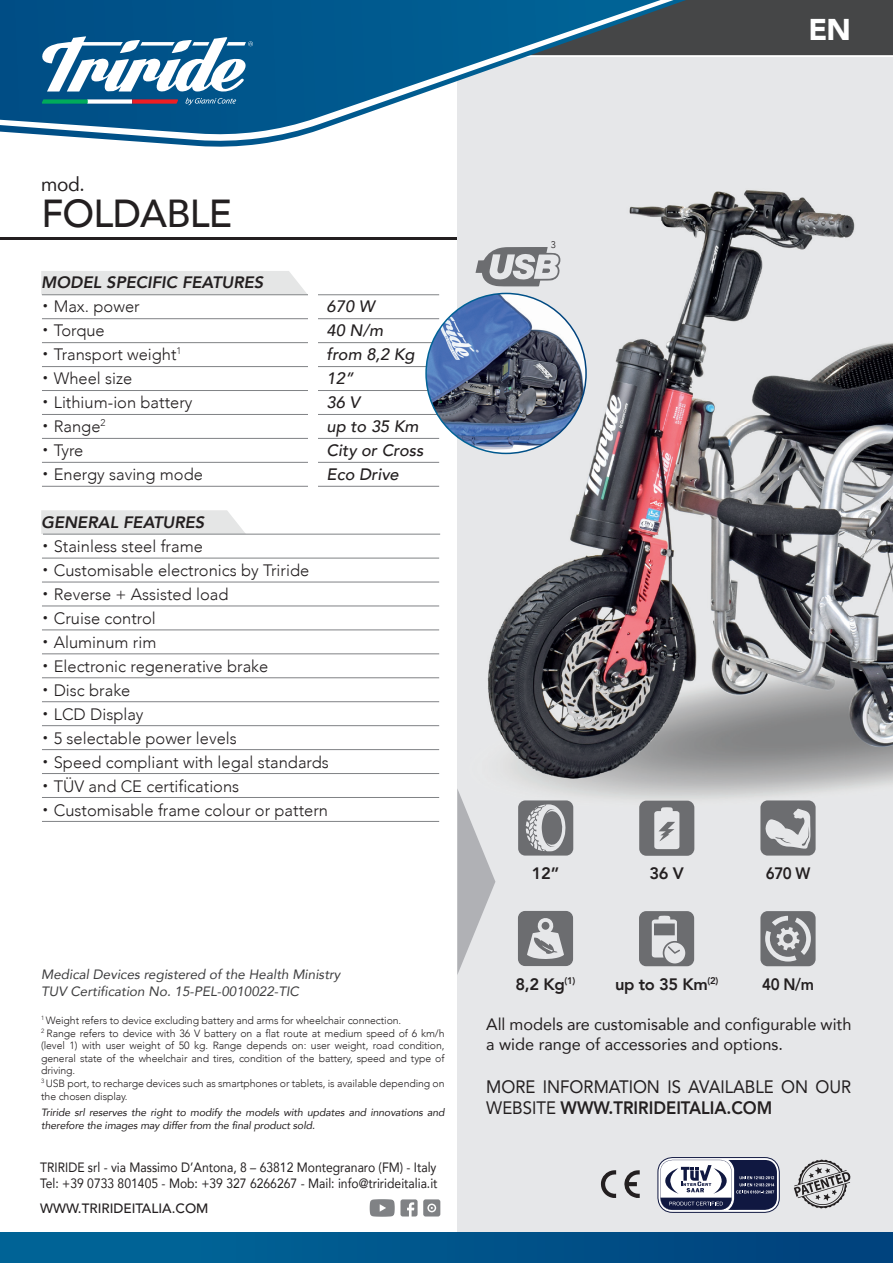
<style>
.page{position:relative;width:893px;height:1263px;background:#fff}
.page>*{position:absolute;margin:0;border:0;box-sizing:border-box;transform-origin:0 0}
.t1{font:500 39px "Avenir";letter-spacing:-.02em;color:#231f20}
.t2{font:900 30px "Avenir";color:#fff}
.t3{font:19.5px "Avenir";color:#231f20}
.t4{font:18px/21.6px "Avenir";color:#231f20;scale:.93 1}
.t5{font:300 16.5px/24px "Avenir";color:#231f20}
.t6{font:16.5px/19.8px "Avenir";color:#231f20}
.t7{font:italic 500 16.5px/24px "Avenir";color:#231f20}
.t8{font:800 16.5px "Avenir";letter-spacing:-.02em;color:#231f20}
.t9{font:800 16.5px "Avenir";letter-spacing:-.02em;color:#231f20;scale:.92 1}
.t10{font:13.5px/16.2px "Avenir";color:#231f20;scale:.9 1}
.t11{font:italic 13.5px/16.5px "Avenir";color:#3e3e3f}
.t12{font:500 13.5px "Avenir";color:#231f20}
.t13{font:300 10.5px/12.6px "Avenir";letter-spacing:-.01em;color:#231f20}
.t14{font:italic 10.5px/12.6px "Avenir";letter-spacing:-.01em;color:#231f20}
.t15{font:300 9.6px "Avenir";color:#231f20}
.s1{font-weight:800;font-style:italic}
.s2{font-family:"Koz Go Pr 6 N";font-weight:400}
.s3{font-weight:800}
</style>
<div class="page">
<svg style="left:41px;top:510px;width:205px;height:24px;background:#e4e5e5"></svg>
<div style="left:457px;top:58px;width:436px;height:1185px;background:#e6e7e9"></div>
<img style="left:450px;top:190px;width:443px;height:644px">
<div style="left:41px;top:271px;width:266px;height:24px;background:#e5e6e6"></div>
<div style="left:0;top:1232px;width:893px;height:31px;background:linear-gradient(to right,#00699a,#00417c)"></div>
<svg style="left:794px;top:1159px;width:57px;height:49px"></svg>
<svg style="left:658px;top:1157px;width:121px;height:55px;background:#80849a"></svg>
<svg style="left:624px;top:1170px;width:16px;height:28px"></svg>
<svg style="left:600px;top:1170px;width:16px;height:28px"></svg>
<svg style="left:475px;top:247px;width:85px;height:39px"></svg>
<div style="left:518px;top:800px;width:55px;height:55px;background:#6c6d70;border-radius:7px"></div>
<svg style="left:526px;top:804px;width:40px;height:47px"></svg>
<div style="left:639px;top:801px;width:55px;height:55px;background:#6c6d70;border-radius:7px"></div>
<div style="left:760px;top:800px;width:56px;height:55px;background:#6c6d70;border-radius:7px"></div>
<div style="left:518px;top:911px;width:55px;height:55px;background:#6c6d70;border-radius:7px"></div>
<svg style="left:654px;top:807px;width:25px;height:42px"></svg>
<svg style="left:765px;top:808px;width:45px;height:41px"></svg>
<svg style="left:527px;top:918px;width:37px;height:41px"></svg>
<div style="left:639px;top:911px;width:55px;height:55px;background:#6c6d70;border-radius:7px"></div>
<svg style="left:652px;top:916px;width:33px;height:47px"></svg>
<hr style="left:0;top:237px;width:457px;height:3px;background:#231f20">
<hr style="left:42px;top:294px;width:397px;height:1px;background:#808285">
<hr style="left:42px;top:318px;width:397px;height:1px;background:#808285">
<hr style="left:42px;top:342px;width:397px;height:1px;background:#808285">
<hr style="left:42px;top:414px;width:397px;height:1px;background:#808285">
<hr style="left:42px;top:390px;width:397px;height:1px;background:#808285">
<hr style="left:42px;top:366px;width:397px;height:1px;background:#808285">
<hr style="left:42px;top:462px;width:397px;height:1px;background:#808285">
<hr style="left:42px;top:486px;width:397px;height:1px;background:#808285">
<hr style="left:42px;top:438px;width:397px;height:1px;background:#808285">
<hr style="left:42px;top:629px;width:397px;height:1px;background:#808285">
<hr style="left:42px;top:606px;width:397px;height:1px;background:#808285">
<hr style="left:42px;top:582px;width:397px;height:1px;background:#808285">
<hr style="left:42px;top:653px;width:397px;height:1px;background:#808285">
<hr style="left:42px;top:677px;width:397px;height:1px;background:#808285">
<hr style="left:42px;top:701px;width:397px;height:1px;background:#808285">
<hr style="left:42px;top:725px;width:397px;height:1px;background:#808285">
<hr style="left:42px;top:558px;width:397px;height:1px;background:#808285">
<hr style="left:43px;top:534px;width:397px;height:1px;background:#808285">
<hr style="left:42px;top:797px;width:397px;height:1px;background:#808285">
<hr style="left:42px;top:749px;width:397px;height:1px;background:#808285">
<hr style="left:42px;top:773px;width:397px;height:1px;background:#808285">
<hr style="left:42px;top:821px;width:397px;height:1px;background:#808285">
<svg style="left:370px;top:1199px;width:70px;height:18px"></svg>
<svg style="left:457px;top:788px;width:38px;height:187px"></svg>
<img style="left:426px;top:293px;width:160px;height:160px;border-radius:80px">
<div style="left:308px;top:264px;width:10px;height:230px;background:#fff"></div>
<svg style="left:130px;top:141px;width:147px;height:6px"></svg>
<svg style="left:0;top:0;width:893px;height:141px"></svg>
<svg style="left:40px;top:36px;width:213px;height:69px"></svg>
<div style="left:760px;top:911px;width:56px;height:55px;background:#6c6d70;border-radius:7px"></div>
<svg style="left:765px;top:916px;width:46px;height:45px"></svg>
<h2 class="t2" style="left:808px;top:4px;width:44px">EN</h2>
<p class="t3" style="left:41px;top:169px;width:45px">mod.</p>
<h1 class="t1" style="left:41px;top:179px;width:192px">FOLDABLE</h1>
<p class="t5" style="left:37px;top:270px;width:228px"><span class="s1">MODEL SPECIFIC FEATURES</span><span class="s2">・</span> Max. power<br><span class="s2">・</span> Torque<br><span class="s2">・</span> Transport weight<sup>1<br></sup><span class="s2">・</span> Wheel size<br><span class="s2">・</span> Lithium-ion battery<br><span class="s2">・</span> Range<sup>2<br></sup><span class="s2">・</span> Tyre<br><span class="s2">・</span> Energy saving mode</p>
<p class="t5" style="left:37px;top:510px;width:293px"><span class="s1">GENERAL FEATURES<br></span><span class="s2">・</span> Stainless steel frame<br><span class="s2">・</span> Customisable electronics by Triride<span class="s2">・</span> Reverse + Assisted load<br><span class="s2">・</span> Cruise control<br><span class="s2">・</span> Aluminum rim<br><span class="s2">・</span> Electronic regenerative brake<br><span class="s2">・</span> Disc brake<br><span class="s2">・</span> LCD Display<br><span class="s2">・</span> 5 selectable power levels<br><span class="s2">・</span> Speed compliant with legal standards<span class="s2">・</span> TÜV and CE certifications<br><span class="s2">・</span> Customisable frame colour or pattern</p>
<p class="t7" style="left:327px;top:294px;width:98px">670 W<br>40 N/m<br>from 8,2 Kg<br>12”<br>36 V<br>up to 35 Km<br>City or Cross<br>Eco Drive</p>
<p class="t11" style="left:41px;top:966px;width:301px">Medical Devices registered of the Health Ministry<br>TUV Certification No. 15-PEL-0010022-TIC</p>
<p class="t13" style="left:41px;top:1014px;width:405px"><sup>1</sup> Weight refers to device excluding battery and arms for wheelchair connection.<br><sup>2</sup> Range refers to device with 36 V battery on a flat route at medium speed of 6 km/h (level 1) with user weight of 50 kg. Range depends on: user weight, road condition, general state of the wheelchair and tires, condition of the battery, speed and type of driving.<br><sup>3</sup> USB port, to recharge devices such as smartphones or tablets, is available depending on the chosen display.</p>
<p class="t14" style="left:41px;top:1106px;width:405px">Triride srl reserves the right to modify the models with updates and innovations and therefore the images may differ from the final product sold.</p>
<p class="t10" style="left:40px;top:1158px;width:443px">TRIRIDE srl - via Massimo D’Antona, 8 – 63812 Montegranaro (FM) - Italy<br>Tel: +39 0733 801405 - Mob: +39 327 6266267 - Mail: info@trirideitalia.it</p>
<p class="t12" style="left:40px;top:1197px;width:170px">WWW.TRIRIDEITALIA.COM</p>
<p class="t15" style="left:551px;top:239px;width:7px">3</p>
<p class="t8" style="left:532px;top:860px;width:29px">12”</p>
<p class="t8" style="left:516px;top:971px;width:61px">8,2 Kg<sup>(1)</sup></p>
<p class="t8" style="left:649px;top:861px;width:36px">36 V</p>
<p class="t8" style="left:615px;top:971px;width:105px">up to 35 Km<sup>(2)</sup></p>
<p class="t9" style="left:766px;top:860px;width:50px">670 W</p>
<p class="t9" style="left:762px;top:971px;width:58px">40 N/m</p>
<p class="t6" style="left:486px;top:1014px;width:367px">All models are customisable and configurable with a wide range of accessories and options.</p>
<p class="t4" style="left:486px;top:1075px;width:394px">MORE INFORMATION IS AVAILABLE ON OUR<br>WEBSITE <span class="s3">WWW.TRIRIDEITALIA.COM</span></p>
</div>
